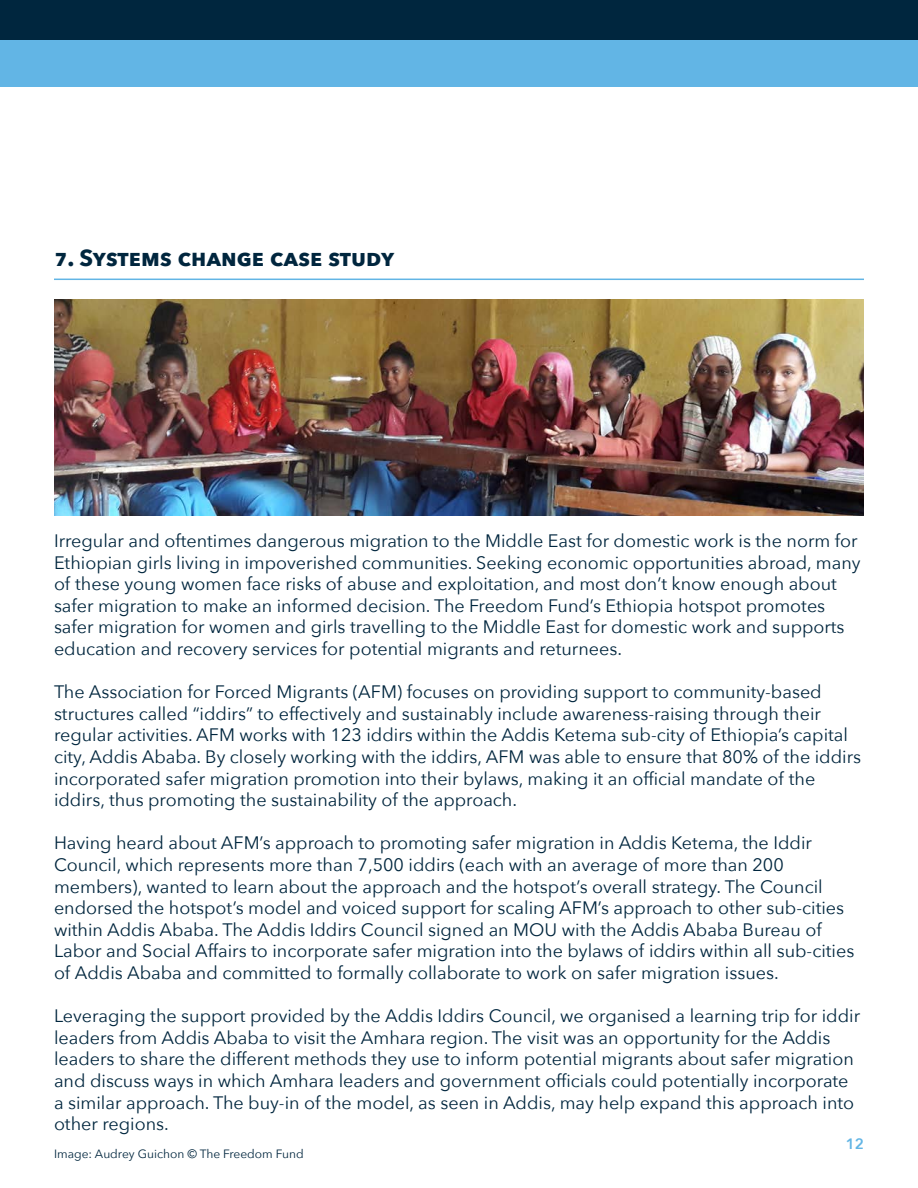
<style>
.page{position:relative;width:918px;height:1188px;background:#fff}
.page>*{position:absolute;margin:0;border:0;box-sizing:border-box;transform-origin:0 0}
.t1{font:700 23.25px "Avenir Next";color:#00263e}
.t2{font:18px/21.6px "Avenir Next";color:#00263e}
.t3{font:600 15px "Avenir Next";color:#62b5e5}
.t4{font:12px "Avenir Next";color:#00263e}
</style>
<div class="page">
<div style="left:0;top:0;width:918px;height:40px;background:#00263e"></div>
<div style="left:0;top:40px;width:918px;height:46px;background:#62b5e5"></div>
<img style="left:54px;top:300px;width:810px;height:216px">
<hr style="left:54px;top:279px;width:810px;height:1px;background:#62b5e5">
<p class="t1" style="left:54px;top:238px;width:342px">7. Systems change case study</p>
<p class="t2" style="left:54px;top:529px;width:808px">Irregular and oftentimes dangerous migration to the Middle East for domestic work is the norm for Ethiopian girls living in impoverished communities. Seeking economic opportunities abroad, many of these young women face risks of abuse and exploitation, and most don’t know enough about safer migration to make an informed decision. The Freedom Fund’s Ethiopia hotspot promotes safer migration for women and girls travelling to the Middle East for domestic work and supports education and recovery services for potential migrants and returnees.</p>
<p class="t2" style="left:54px;top:680px;width:809px">The Association for Forced Migrants (AFM) focuses on providing support to community-based structures called “iddirs” to effectively and sustainably include awareness-raising through their regular activities. AFM works with 123 iddirs within the Addis Ketema sub-city of Ethiopia’s capital city, Addis Ababa. By closely working with the iddirs, AFM was able to ensure that 80% of the iddirs incorporated safer migration promotion into their bylaws, making it an official mandate of the iddirs, thus promoting the sustainability of the approach.</p>
<p class="t2" style="left:54px;top:832px;width:802px">Having heard about AFM’s approach to promoting safer migration in Addis Ketema, the Iddir Council, which represents more than 7,500 iddirs (each with an average of more than 200 members), wanted to learn about the approach and the hotspot’s overall strategy. The Council endorsed the hotspot’s model and voiced support for scaling AFM’s approach to other sub-cities within Addis Ababa. The Addis Iddirs Council signed an MOU with the Addis Ababa Bureau of Labor and Social Affairs to incorporate safer migration into the bylaws of iddirs within all sub-cities of Addis Ababa and committed to formally collaborate to work on safer migration issues.</p>
<p class="t2" style="left:54px;top:1004px;width:808px">Leveraging the support provided by the Addis Iddirs Council, we organised a learning trip for iddir leaders from Addis Ababa to visit the Amhara region. The visit was an opportunity for the Addis leaders to share the different methods they use to inform potential migrants about safer migration and discuss ways in which Amhara leaders and government officials could potentially incorporate a similar approach. The buy-in of the model, as seen in Addis, may help expand this approach into other regions.</p>
<p class="t4" style="left:54px;top:1144px;width:251px">Image: Audrey Guichon © The Freedom Fund</p>
<p class="t3" style="left:846px;top:1131px;width:20px">12</p>
</div>
